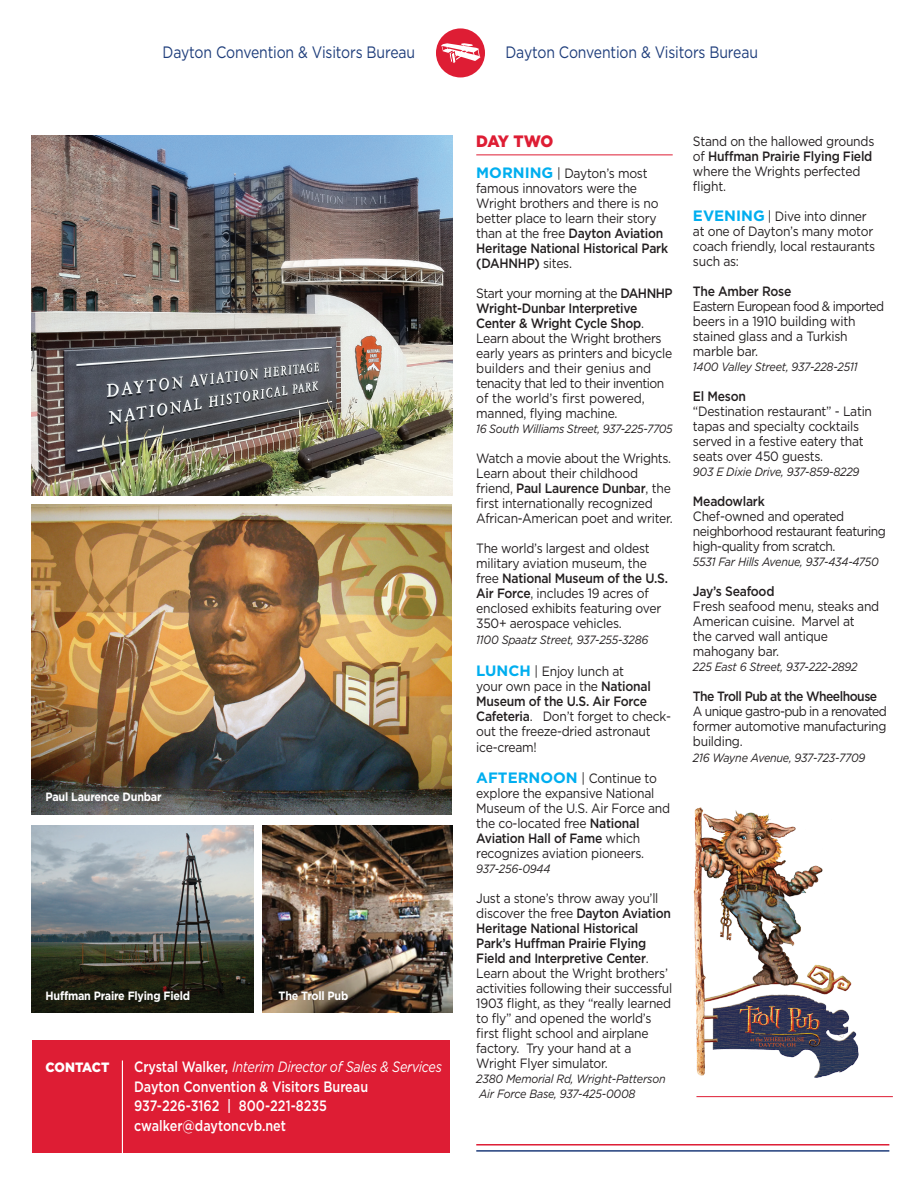
<style>
.page{position:relative;width:918px;height:1188px;background:#fff}
.page>*{position:absolute;margin:0;border:0;box-sizing:border-box;transform-origin:0 0}
.t1{font:16.5px "Gotham";letter-spacing:-.01em;color:#1e3d7b;scale:.85 1}
.t2{font:900 16.5px "Gotham";letter-spacing:-.045em;color:#de1d34;scale:.94 1}
.t3{font:500 15px/19.5px "Gotham";color:#fff;scale:.84 1}
.t4{font:13.5px/15px "Gotham";letter-spacing:-.02em;color:#231f20;scale:.9 1}
.t5{font:13.5px/15px "Gotham";letter-spacing:-.04em;color:#231f20;scale:.9 1}
.t6{font:500 13.5px "Gotham";letter-spacing:-.02em;color:#231f20;scale:.9 1}
.t7{font:500 13.5px "Gotham";letter-spacing:-.04em;color:#231f20;scale:.9 1}
.t8{font:900 13.5px "Gotham";letter-spacing:-.01em;color:#fff;scale:.94 1}
.t9{font:italic 12px/15px "Gotham";letter-spacing:-.02em;color:#231f20;scale:.9 1}
.t10{font:700 12px "Gotham";letter-spacing:-.02em;color:#fff;scale:.9 1}
.s1{font-weight:400;font-style:italic}
.s2{font-weight:700;font-size:15px;color:#00aeef}
.s3{font-weight:500}
</style>
<div class="page">
<div style="left:436px;top:28px;width:49px;height:49px;background:#de1d34;border-radius:50%"></div>
<svg style="left:441px;top:43px;width:40px;height:20px"></svg>
<hr style="left:476px;top:1150px;width:413px;height:2px;background:#1e3d7b">
<hr style="left:476px;top:1144px;width:413px;height:2px;background:#de1d34">
<hr style="left:476px;top:154px;width:197px;height:1px;background:#de1d34">
<img style="left:32px;top:135px;width:421px;height:361px">
<hr style="left:696px;top:1096px;width:197px;height:1px;background:#de1d34">
<img style="left:32px;top:504px;width:419px;height:310px">
<img style="left:32px;top:825px;width:221px;height:187px">
<img style="left:263px;top:825px;width:190px;height:187px">
<img style="left:693px;top:807px;width:166px;height:271px">
<div style="left:32px;top:1040px;width:418px;height:113px;background:#de1d34"></div>
<hr style="left:122px;top:1061px;width:1px;height:95px;background:#fff">
<p class="t1" style="left:163px;top:42px;width:299px">Dayton Convention &amp; Visitors Bureau</p>
<p class="t1" style="left:506px;top:42px;width:299px">Dayton Convention &amp; Visitors Bureau</p>
<p class="t10" style="left:46px;top:788px;width:130px">Paul Laurence Dunbar</p>
<p class="t10" style="left:46px;top:988px;width:162px">Huffman Praire Flying Field</p>
<p class="t10" style="left:279px;top:988px;width:79px">The Troll Pub</p>
<p class="t8" style="left:46px;top:1060px;width:69px">CONTACT</p>
<p class="t3" style="left:134px;top:1057px;width:368px">Crystal Walker, <span class="s1">Interim Director of Sales &amp; Services </span>Dayton Convention &amp; Visitors Bureau 937-226-3162 | 800-221-8235 cwalker@daytoncvb.net</p>
<p class="t2" style="left:476px;top:132px;width:83px">DAY TWO</p>
<p class="t4" style="left:476px;top:166px;width:215px"><span class="s2">MORNING</span> | Dayton’s most famous innovators were the<br>Wright brothers and there is no better place to learn their story than at the free <span class="s3">Dayton Aviation<br>Heritage National Historical Park (DAHNHP)</span> sites.</p>
<p class="t4" style="left:476px;top:286px;width:220px">Start your morning at the <span class="s3">DAHNHP<br>Wright-Dunbar Interpretive<br>Center &amp; Wright Cycle Shop</span>.<br>Learn about the Wright brothers early years as printers and bicycle builders and their genius and tenacity that led to their invention of the world’s first powered, manned, flying machine.</p>
<p class="t9" style="left:476px;top:421px;width:220px">16 South Williams Street, 937-225-7705</p>
<p class="t4" style="left:476px;top:451px;width:220px">Watch a movie about the Wrights.<br>Learn about their childhood friend, <span class="s3">Paul Laurence Dunbar</span>, the first internationally recognized African-American poet and writer.</p>
<p class="t4" style="left:476px;top:541px;width:215px">The world’s largest and oldest military aviation museum, the free <span class="s3">National Museum of the U.S.<br>Air Force</span>, includes 19 acres of enclosed exhibits featuring over<br>350+ aerospace vehicles.</p>
<p class="t9" style="left:476px;top:632px;width:193px">1100 Spaatz Street, 937-255-3286</p>
<p class="t4" style="left:476px;top:663px;width:218px"><span class="s2">LUNCH</span> | Enjoy lunch at<br>your own pace in the <span class="s3">National<br>Museum of the U.S. Air Force<br>Cafeteria</span>. Don’t forget to check&shy;out the freeze-dried astronaut ice-cream!</p>
<p class="t4" style="left:476px;top:770px;width:217px"><span class="s2">AFTERNOON</span> | Continue to explore the expansive National<br>Museum of the U.S. Air Force and the co-located free <span class="s3">National<br>Aviation Hall of Fame</span> which recognizes aviation pioneers.</p>
<p class="t9" style="left:476px;top:861px;width:84px">937-256-0944</p>
<p class="t4" style="left:476px;top:890px;width:219px">Just a stone’s throw away you’ll discover the free <span class="s3">Dayton Aviation<br>Heritage National Historical<br>Park’s Huffman Prairie Flying<br>Field and Interpretive Center</span>.<br>Learn about the Wright brothers’ activities following their successful<br>1903 flight, as they “really learned to fly” and opened the world’s first flight school and airplane factory. Try your hand at a<br>Wright Flyer simulator.</p>
<p class="t9" style="left:476px;top:1071px;width:212px">2380 Memorial Rd, Wright-Patterson<br>Air Force Base, 937-425-0008</p>
<p class="t4" style="left:693px;top:133px;width:203px">Stand on the hallowed grounds of <span class="s3">Huffman Prairie Flying Field </span>where the Wrights perfected flight.</p>
<p class="t4" style="left:693px;top:208px;width:204px"><span class="s2">EVENING</span> | Dive into dinner at one of Dayton’s many motor coach friendly, local restaurants such as:</p>
<p class="t6" style="left:693px;top:282px;width:111px">The Amber Rose</p>
<p class="t4" style="left:693px;top:298px;width:214px">Eastern European food &amp; imported beers in a 1910 building with stained glass and a Turkish marble bar.</p>
<p class="t9" style="left:693px;top:359px;width:185px">1400 Valley Street, 937-228-2511</p>
<p class="t6" style="left:693px;top:387px;width:60px">El Meson</p>
<p class="t4" style="left:693px;top:403px;width:201px">“Destination restaurant” - Latin tapas and specialty cocktails served in a festive eatery that seats over 450 guests.</p>
<p class="t9" style="left:693px;top:464px;width:187px">903 E Dixie Drive, 937-859-8229</p>
<p class="t6" style="left:693px;top:492px;width:81px">Meadowlark</p>
<p class="t5" style="left:693px;top:508px;width:216px">Chef-owned and operated neighborhood restaurant featuring high-quality from scratch.</p>
<p class="t9" style="left:693px;top:554px;width:208px">5531 Far Hills Avenue, 937-434-4750</p>
<p class="t6" style="left:693px;top:582px;width:92px">Jay’s Seafood</p>
<p class="t4" style="left:693px;top:598px;width:209px">Fresh seafood menu, steaks and<br>American cuisine. Marvel at<br>the carved wall antique mahogany bar.</p>
<p class="t9" style="left:693px;top:659px;width:184px">225 East 6 Street, 937-222-2892</p>
<p class="t7" style="left:693px;top:687px;width:206px">The Troll Pub at the Wheelhouse</p>
<p class="t4" style="left:693px;top:703px;width:217px;text-align:justify">A unique gastro-pub in a renovated former automotive manufacturing building.</p>
<p class="t9" style="left:693px;top:750px;width:193px">216 Wayne Avenue, 937-723-7709</p>
</div>
